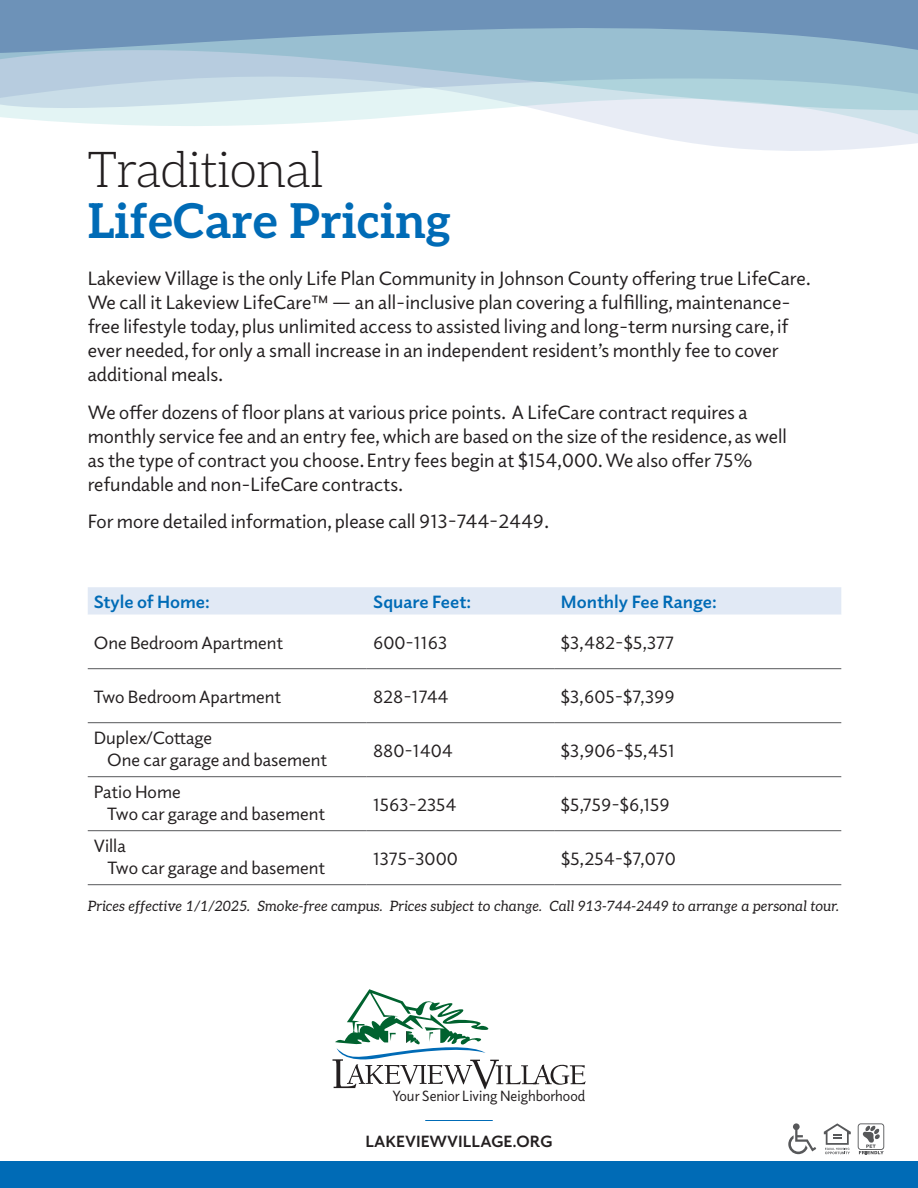
<style>
.page{position:relative;width:918px;height:1188px;background:#fff}
.page>*{position:absolute;margin:0;border:0;box-sizing:border-box;transform-origin:0 0}
.t1{font:300 49.5px "Aleo";color:#231f20}
.t2{font:700 48px "Aleo";color:#006bb6}
.t3{font:19.5px/24px "Elido";color:#231f20}
.t4{font:18px/22px "Elido";color:#231f20}
.t5{font:700 18px "Elido";color:#006bb6}
.t6{font:700 16.5px "Elido";color:#231f20}
.t7{font:15px "Elido";color:#231f20;scale:.95 1}
.t8{font:italic 14.25px "Aleo";color:#231f20}
</style>
<div class="page">
<svg style="left:0;top:110px;width:918px;height:41px"></svg>
<svg style="left:0;top:0;width:918px;height:108px;background:#99b9cf"></svg>
<svg style="left:788px;top:1123px;width:28px;height:31px"></svg>
<svg style="left:824px;top:1123px;width:27px;height:31px"></svg>
<svg style="left:858px;top:1123px;width:26px;height:31px"></svg>
<div style="left:0;top:1161px;width:918px;height:27px;background:#006bb6"></div>
<svg style="left:332px;top:989px;width:254px;height:100px"></svg>
<hr style="left:425px;top:1120px;width:68px;height:1px;background:#006bb6">
<div style="left:88px;top:587px;width:753px;height:28px;background:#e1e9f5"></div>
<svg style="left:88px;top:669px;width:753px;height:163px"></svg>
<hr style="left:88px;top:668px;width:278px;height:1px;background:#57585a">
<hr style="left:366px;top:668px;width:188px;height:1px;background:#57585a">
<hr style="left:554px;top:668px;width:287px;height:1px;background:#57585a">
<hr style="left:88px;top:830px;width:278px;height:1px;background:#57585a">
<hr style="left:366px;top:830px;width:188px;height:1px;background:#57585a">
<hr style="left:554px;top:830px;width:287px;height:1px;background:#57585a">
<hr style="left:88px;top:722px;width:278px;height:1px;background:#57585a">
<hr style="left:366px;top:722px;width:188px;height:1px;background:#57585a">
<hr style="left:554px;top:722px;width:287px;height:1px;background:#57585a">
<hr style="left:88px;top:776px;width:278px;height:1px;background:#57585a">
<hr style="left:366px;top:776px;width:188px;height:1px;background:#57585a">
<hr style="left:554px;top:776px;width:287px;height:1px;background:#57585a">
<hr style="left:88px;top:884px;width:278px;height:1px;background:#57585a">
<hr style="left:366px;top:884px;width:188px;height:1px;background:#57585a">
<hr style="left:554px;top:884px;width:287px;height:1px;background:#57585a">
<h1 class="t1" style="left:88px;top:131px;width:237px">Traditional</h1>
<h2 class="t2" style="left:88px;top:182px;width:364px">LifeCare Pricing</h2>
<p class="t3" style="left:88px;top:266px;width:725px">Lakeview Village is the only Life Plan Community in Johnson County offering true LifeCare.<br>We call it Lakeview LifeCare™ — an all-inclusive plan covering a fulfilling, maintenance&shy;free lifestyle today, plus unlimited access to assisted living and long-term nursing care, if ever needed, for only a small increase in an independent resident’s monthly fee to cover additional meals.</p>
<p class="t3" style="left:88px;top:399px;width:701px">We offer dozens of floor plans at various price points. A LifeCare contract requires a monthly service fee and an entry fee, which are based on the size of the residence, as well as the type of contract you choose. Entry fees begin at $154,000. We also offer 75% refundable and non-LifeCare contracts.</p>
<p class="t3" style="left:88px;top:509px;width:463px">For more detailed information, please call 913-744-2449.</p>
<p class="t5" style="left:94px;top:590px;width:118px">Style of Home:</p>
<p class="t5" style="left:373px;top:590px;width:100px">Square Feet:</p>
<p class="t5" style="left:561px;top:590px;width:157px">Monthly Fee Range:</p>
<p class="t4" style="left:94px;top:631px;width:191px">One Bedroom Apartment</p>
<p class="t4" style="left:373px;top:631px;width:76px">600-1163</p>
<p class="t4" style="left:561px;top:631px;width:115px">$3,482-$5,377</p>
<p class="t4" style="left:94px;top:685px;width:189px">Two Bedroom Apartment</p>
<p class="t4" style="left:373px;top:685px;width:77px">828-1744</p>
<p class="t4" style="left:561px;top:685px;width:115px">$3,605-$7,399</p>
<p class="t4" style="left:107px;top:726px;width:221px;text-indent:-14px">Duplex/Cottage<br>One car garage and basement</p>
<p class="t4" style="left:373px;top:739px;width:81px">880-1404</p>
<p class="t4" style="left:561px;top:739px;width:115px">$3,906-$5,451</p>
<p class="t4" style="left:107px;top:780px;width:219px;text-indent:-14px">Patio Home<br>Two car garage and basement</p>
<p class="t4" style="left:373px;top:793px;width:85px">1563-2354</p>
<p class="t4" style="left:561px;top:793px;width:110px">$5,759-$6,159</p>
<p class="t4" style="left:107px;top:834px;width:219px;text-indent:-14px">Villa<br>Two car garage and basement</p>
<p class="t4" style="left:373px;top:847px;width:86px">1375-3000</p>
<p class="t4" style="left:561px;top:847px;width:116px">$5,254-$7,070</p>
<p class="t8" style="left:88px;top:895px;width:753px">Prices effective 1/1/2025. Smoke-free campus. Prices subject to change. Call 913-744-2449 to arrange a personal tour.</p>
<p class="t7" style="left:392px;top:1086px;width:204px">Your Senior Living Neighborhood</p>
<p class="t6" style="left:365px;top:1130px;width:189px">LAKEVIEWVILLAGE.ORG</p>
</div>
